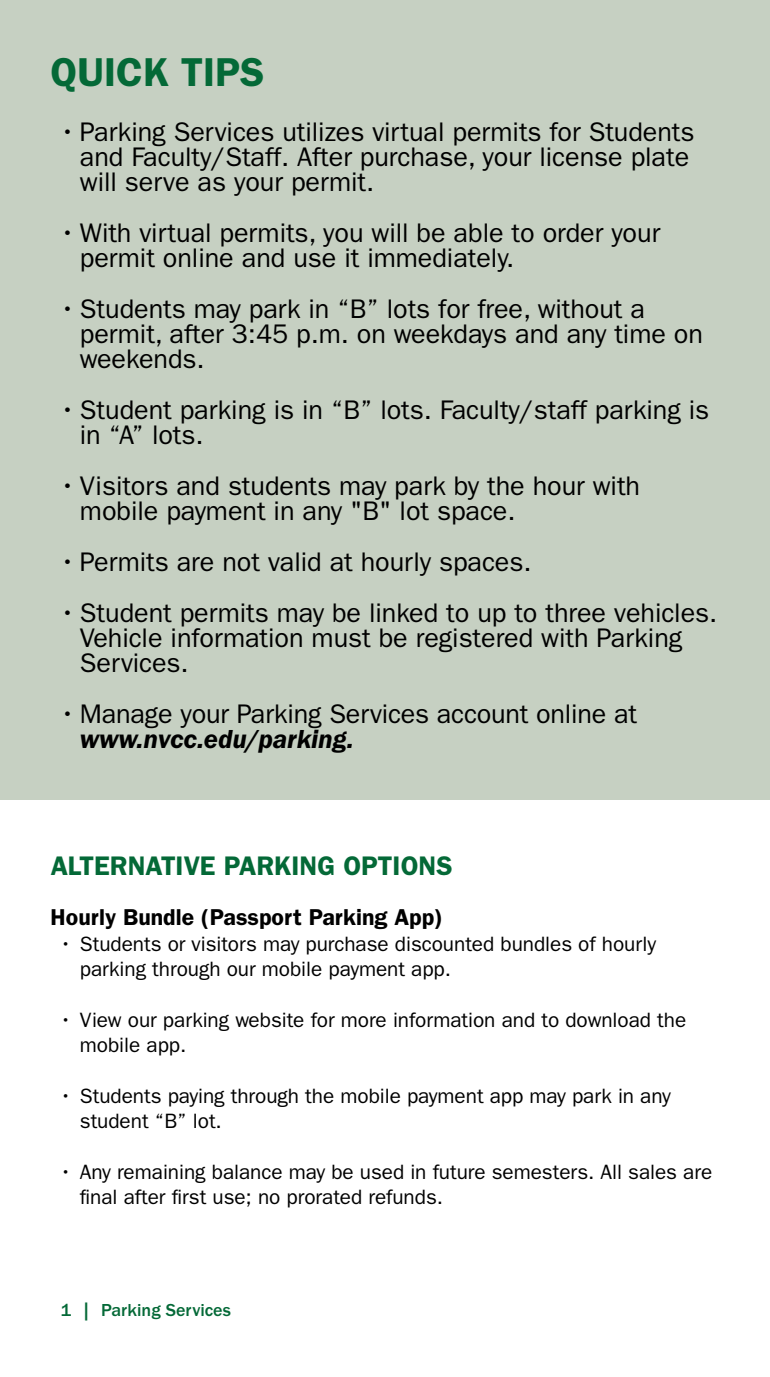
<style>
.page{position:relative;width:770px;height:1377px;background:#fff}
.page>*{position:absolute;margin:0;border:0;box-sizing:border-box;transform-origin:0 0}
.t1{font:600 40.5px "ITC Franklin Gothic Std";color:#046937}
.t2{font:27px/25.2px "ITC Franklin Gothic Std";letter-spacing:-.005em;color:#000}
.t3{font:600 27px "ITC Franklin Gothic Std";color:#046937}
.t4{font:italic 600 27px "ITC Franklin Gothic Std";letter-spacing:-.01em;color:#000}
.t5{font:600 22.95px "ITC Franklin Gothic Std";color:#000}
.t6{font:20.7px/25.2px "ITC Franklin Gothic Std";letter-spacing:-.005em;color:#000}
.t7{font:500 18px "ITC Franklin Gothic Std";color:#046937}
</style>
<div class="page">
<div style="left:0;top:0;width:770px;height:800px;background:#c6d0c2"></div>
<h2 class="t1" style="left:51px;top:48px;width:215px">QUICK TIPS</h2>
<p class="t2" style="left:80px;top:119px;width:616px;text-indent:-20px">• Parking Services utilizes virtual permits for Students and Faculty/Staff. After purchase, your license plate will serve as your permit.</p>
<p class="t2" style="left:80px;top:220px;width:582px;text-indent:-20px">• With virtual permits, you will be able to order your permit online and use it immediately.</p>
<p class="t2" style="left:80px;top:296px;width:624px;text-indent:-20px">• Students may park in “B” lots for free, without a permit, after 3:45 p.m. on weekdays and any time on weekends.</p>
<p class="t2" style="left:80px;top:398px;width:630px;text-indent:-20px">• Student parking is in “B” lots. Faculty/staff parking is in “A” lots.</p>
<p class="t2" style="left:80px;top:473px;width:561px;text-indent:-20px">• Visitors and students may park by the hour with mobile payment in any "B" lot space.</p>
<p class="t2" style="left:60px;top:549px;width:473px">• Permits are not valid at hourly spaces.</p>
<p class="t2" style="left:80px;top:600px;width:638px;text-indent:-20px">• Student permits may be linked to up to three vehicles.<br>Vehicle information must be registered with Parking<br>Services.</p>
<p class="t2" style="left:60px;top:701px;width:579px">• Manage your Parking Services account online at</p>
<h4 class="t4" style="left:80px;top:724px;width:275px">www.nvcc.edu/parking.</h4>
<p class="t3" style="left:51px;top:850px;width:403px">ALTERNATIVE PARKING OPTIONS</p>
<p class="t5" style="left:51px;top:904px;width:394px">Hourly Bundle (Passport Parking App)</p>
<p class="t6" style="left:80px;top:931px;width:577px;text-indent:-20px">• Students or visitors may purchase discounted bundles of hourly parking through our mobile payment app.</p>
<p class="t6" style="left:80px;top:1007px;width:608px;text-indent:-20px">• View our parking website for more information and to download the mobile app.</p>
<p class="t6" style="left:80px;top:1083px;width:592px;text-indent:-20px">• Students paying through the mobile payment app may park in any student “B” lot.</p>
<p class="t6" style="left:80px;top:1159px;width:633px;text-indent:-20px">• Any remaining balance may be used in future semesters. All sales are fnal after frst use; no prorated refunds.</p>
<p class="t7" style="left:61px;top:1300px;width:172px">1 | Parking Services</p>
</div>
